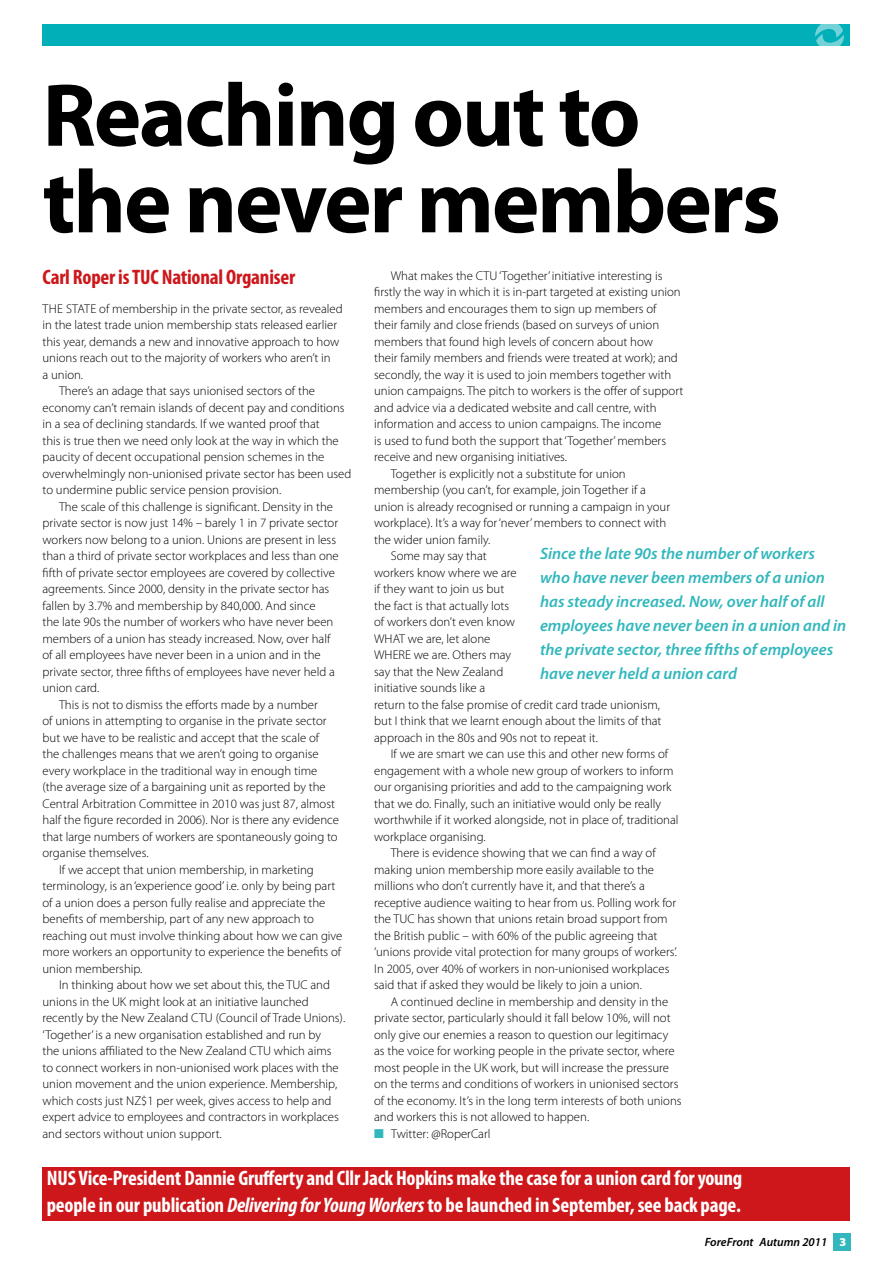
<style>
.page{position:relative;width:893px;height:1263px;background:#fff}
.page>*{position:absolute;margin:0;border:0;box-sizing:border-box;transform-origin:0 0}
.heading{font:700 90px/86.6px "Myriad Pro";letter-spacing:-.025em;color:#000}
.standfirst{font:700 condensed 21px/27px "Myriad Pro";letter-spacing:-.01em;color:#fff}
.standfirst_inline{font:700 condensed 21px "Myriad Pro";letter-spacing:-.01em;color:#cd171a}
.pullout{font:italic 600 16.5px/24px "Myriad Pro";color:#31b7bc}
.basic{font:300 12.75px/16.5px "Myriad Pro";color:#000}
.basic_fo_cap{font:300 12.75px/16.5px "Myriad Pro";color:#000}
.basic-2{font:italic 600 12px "Myriad Pro";color:#000}
.s1{color:#31b7bc}
.s2{font-style:italic}
.s3{font-weight:900;font-style:normal;color:#fff}
</style>
<div class="page">
<div style="left:833px;top:1233px;width:17px;height:17px;background:#31b7bc"></div>
<div style="left:43px;top:25px;width:807px;height:21px;background:#00afb7"></div>
<svg style="left:815px;top:24px;width:29px;height:22px"></svg>
<div style="left:43px;top:1166px;width:807px;height:54px;background:#cd171a"></div>
<p class="heading" style="left:43px;top:69px;width:740px">Reaching out to the never members</p>
<p class="standfirst_inline" style="left:43px;top:264px;width:254px">Carl Roper is TUC National Organiser</p>
<p class="basic_fo_cap" style="left:43px;top:300px;width:302px">THE STATE of membership in the private sector, as revealed in the latest trade union membership stats released earlier this year, demands a new and innovative approach to how unions reach out to the majority of workers who aren’t in<br>a union.</p>
<p class="basic" style="left:43px;top:383px;width:310px;text-indent:16px">There’s an adage that says unionised sectors of the economy can’t remain islands of decent pay and conditions in a sea of declining standards. If we wanted proof that<br>this is true then we need only look at the way in which the paucity of decent occupational pension schemes in the overwhelmingly non-unionised private sector has been used to undermine public service pension provision.</p>
<p class="basic" style="left:43px;top:498px;width:298px;text-indent:16px">The scale of this challenge is significant. Density in the private sector is now just 14% – barely 1 in 7 private sector workers now belong to a union. Unions are present in less than a third of private sector workplaces and less than one fifth of private sector employees are covered by collective agreements. Since 2000, density in the private sector has fallen by 3.7% and membership by 840,000. And since<br>the late 90s the number of workers who have never been members of a union has steady increased. Now, over half of all employees have never been in a union and in the private sector, three fifths of employees have never held a union card.</p>
<p class="basic" style="left:43px;top:696px;width:298px;text-indent:16px">This is not to dismiss the efforts made by a number<br>of unions in attempting to organise in the private sector but we have to be realistic and accept that the scale of the challenges means that we aren’t going to organise every workplace in the traditional way in enough time (the average size of a bargaining unit as reported by the Central Arbitration Committee in 2010 was just 87, almost half the figure recorded in 2006). Nor is there any evidence that large numbers of workers are spontaneously going to organise themselves.</p>
<p class="basic" style="left:43px;top:861px;width:301px;text-indent:16px">If we accept that union membership, in marketing terminology, is an ‘experience good’ i.e. only by being part of a union does a person fully realise and appreciate the benefits of membership, part of any new approach to reaching out must involve thinking about how we can give more workers an opportunity to experience the benefits of union membership.</p>
<p class="basic" style="left:43px;top:977px;width:304px;text-indent:16px">In thinking about how we set about this, the TUC and unions in the UK might look at an initiative launched recently by the New Zealand CTU (Council of Trade Unions). ‘Together’ is a new organisation established and run by<br>the unions affiliated to the New Zealand CTU which aims to connect workers in non-unionised work places with the union movement and the union experience. Membership, which costs just NZ$1 per week, gives access to help and expert advice to employees and contractors in workplaces and sectors without union support.</p>
<p class="basic" style="left:374px;top:267px;width:311px;text-indent:16px">What makes the CTU ‘Together’ initiative interesting is firstly the way in which it is in-part targeted at existing union members and encourages them to sign up members of<br>their family and close friends (based on surveys of union members that found high levels of concern about how<br>their family members and friends were treated at work); and secondly, the way it is used to join members together with union campaigns. The pitch to workers is the offer of support and advice via a dedicated website and call centre, with information and access to union campaigns. The income<br>is used to fund both the support that ‘Together’ members receive and new organising initiatives.</p>
<p class="basic" style="left:374px;top:465px;width:297px;text-indent:16px">Together is explicitly not a substitute for union membership (you can’t, for example, join Together if a union is already recognised or running a campaign in your workplace). It’s a way for ‘never’ members to connect with the wider union family.</p>
<p class="basic" style="left:374px;top:548px;width:289px;text-indent:16px">Some may say that<br>workers know where we are<br>if they want to join us but<br>the fact is that actually lots<br>of workers don’t even know<br>WHAT we are, let alone<br>WHERE we are. Others may<br>say that the New Zealand<br>initiative sounds like a<br>return to the false promise of credit card trade unionism, but I think that we learnt enough about the limits of that approach in the 80s and 90s not to repeat it.</p>
<p class="basic" style="left:374px;top:746px;width:306px;text-indent:16px">If we are smart we can use this and other new forms of engagement with a whole new group of workers to inform our organising priorities and add to the campaigning work that we do. Finally, such an initiative would only be really worthwhile if it worked alongside, not in place of, traditional workplace organising.</p>
<p class="basic" style="left:374px;top:845px;width:304px;text-indent:16px">There is evidence showing that we can find a way of making union membership more easily available to the millions who don’t currently have it, and that there’s a receptive audience waiting to hear from us. Polling work for the TUC has shown that unions retain broad support from the British public – with 60% of the public agreeing that ‘unions provide vital protection for many groups of workers’.<br>In 2005, over 40% of workers in non-unionised workplaces said that if asked they would be likely to join a union.</p>
<p class="basic" style="left:374px;top:993px;width:309px;text-indent:16px">A continued decline in membership and density in the private sector, particularly should it fall below 10%, will not only give our enemies a reason to question our legitimacy as the voice for working people in the private sector, where most people in the UK work, but will increase the pressure on the terms and conditions of workers in unionised sectors of the economy. It’s in the long term interests of both unions and workers this is not allowed to happen.</p>
<p class="basic" style="left:374px;top:1125px;width:118px"><span class="s1">■</span> Twitter: @RoperCarl</p>
<p class="pullout" style="left:540px;top:541px;width:308px">Since the late 90s the number of workers who have never been members of a union has steady increased. Now, over half of all employees have never been in a union and in the private sector, three fifths of employees have never held a union card</p>
<p class="standfirst" style="left:47px;top:1164px;width:697px">NUS Vice-President Dannie Grufferty and Cllr Jack Hopkins make the case for a union card for young people in our publication <span class="s2">Delivering for Young Workers</span> to be launched in September, see back page.</p>
<p class="basic-2" style="left:705px;top:1234px;width:143px">ForeFront Autumn 2011 <span class="s3">3</span></p>
</div>
